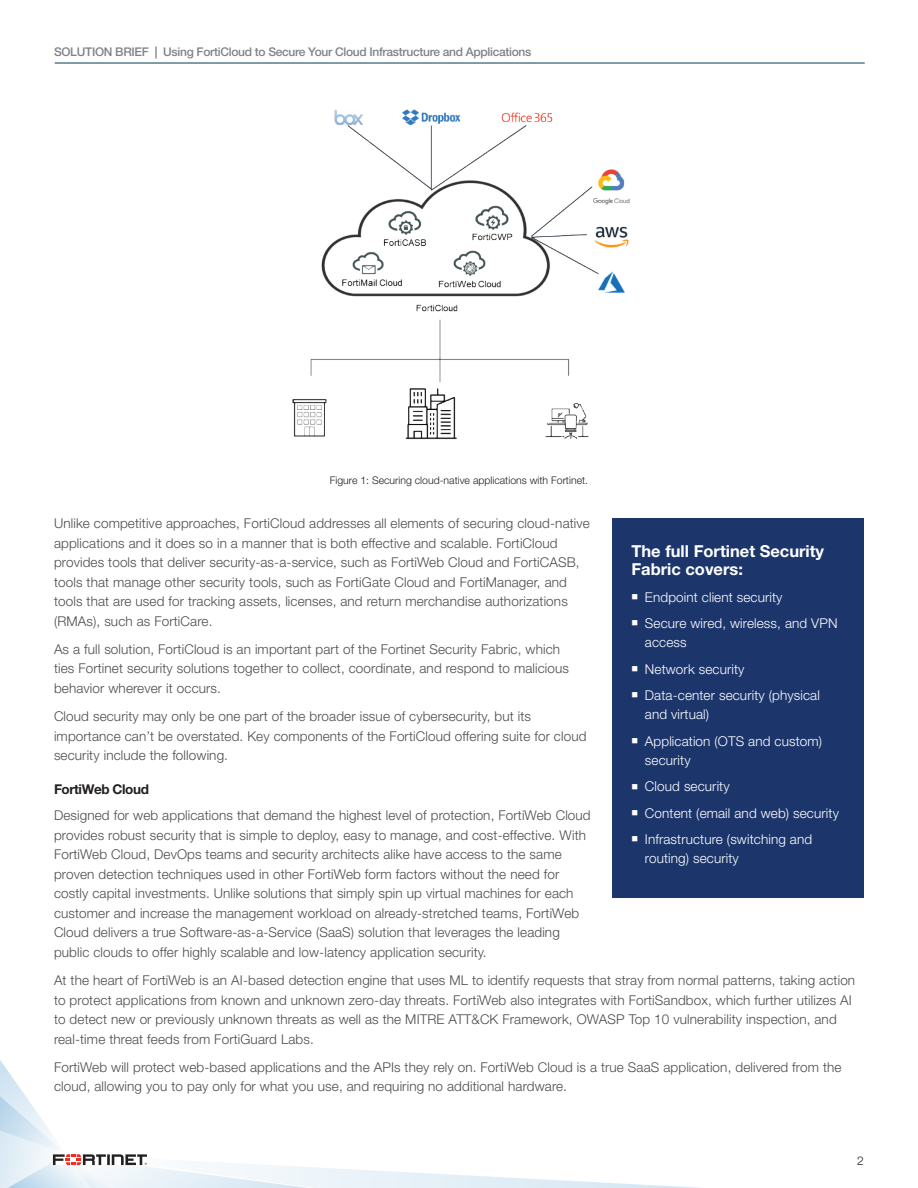
<style>
.page{position:relative;width:918px;height:1188px;background:#fff}
.page>*{position:absolute;margin:0;border:0;box-sizing:border-box;transform-origin:0 0}
.t1{font:700 16.5px/18px "Helvetica Neue LT Pro";color:#fff}
.t2{font:300 13.5px/19.5px "Helvetica Neue LT Pro";letter-spacing:.01em;color:#4b4c4d}
.t3{font:300 13.5px/19.5px "Helvetica Neue LT Pro";letter-spacing:.01em;color:#fff}
.t4{font:700 13.5px "Helvetica Neue LT Pro";letter-spacing:-.03em;color:#231f20}
.t5{font:500 12px "Helvetica Neue LT Pro";letter-spacing:-.025em;color:#808285}
.t6{font:300 12px "Helvetica Neue LT Pro";color:#231f20}
.t7{font:300 10.5px "Helvetica Neue LT Pro";color:#231f20}
.s1{font-weight:700}
</style>
<div class="page">
<svg style="left:0;top:1060px;width:701px;height:128px"></svg>
<hr style="left:55px;top:63px;width:810px;height:1px;background:#013d51">
<div style="left:612px;top:518px;width:252px;height:379px;background:#1c366c"></div>
<img style="left:292px;top:109px;width:338px;height:330px">
<p class="t5" style="left:54px;top:44px;width:479px">SOLUTION BRIEF <span class="s1">|</span> Using FortiCloud to Secure Your Cloud Infrastructure and Applications</p>
<p class="t7" style="left:330px;top:474px;width:260px">Figure 1: Securing cloud-native applications with Fortinet.</p>
<p class="t2" style="left:54px;top:513px;width:537px">Unlike competitive approaches, FortiCloud addresses all elements of securing cloud-native applications and it does so in a manner that is both effective and scalable. FortiCloud provides tools that deliver security-as-a-service, such as FortiWeb Cloud and FortiCASB, tools that manage other security tools, such as FortiGate Cloud and FortiManager, and tools that are used for tracking assets, licenses, and return merchandise authorizations (RMAs), such as FortiCare.</p>
<p class="t2" style="left:54px;top:639px;width:517px">As a full solution, FortiCloud is an important part of the Fortinet Security Fabric, which ties Fortinet security solutions together to collect, coordinate, and respond to malicious behavior wherever it occurs.</p>
<p class="t2" style="left:54px;top:706px;width:534px">Cloud security may only be one part of the broader issue of cybersecurity, but its importance can’t be overstated. Key components of the FortiCloud offering suite for cloud security include the following.</p>
<p class="t4" style="left:54px;top:781px;width:96px">FortiWeb Cloud</p>
<p class="t2" style="left:54px;top:805px;width:538px">Designed for web applications that demand the highest level of protection, FortiWeb Cloud provides robust security that is simple to deploy, easy to manage, and cost-effective. With FortiWeb Cloud, DevOps teams and security architects alike have access to the same proven detection techniques used in other FortiWeb form factors without the need for costly capital investments. Unlike solutions that simply spin up virtual machines for each customer and increase the management workload on already-stretched teams, FortiWeb Cloud delivers a true Software-as-a-Service (SaaS) solution that leverages the leading public clouds to offer highly scalable and low-latency application security.</p>
<p class="t2" style="left:54px;top:970px;width:803px">At the heart of FortiWeb is an AI-based detection engine that uses ML to identify requests that stray from normal patterns, taking action to protect applications from known and unknown zero-day threats. FortiWeb also integrates with FortiSandbox, which further utilizes AI to detect new or previously unknown threats as well as the MITRE ATT&amp;CK Framework, OWASP Top 10 vulnerability inspection, and real-time threat feeds from FortiGuard Labs.</p>
<p class="t2" style="left:54px;top:1057px;width:789px">FortiWeb will protect web-based applications and the APIs they rely on. FortiWeb Cloud is a true SaaS application, delivered from the cloud, allowing you to pay only for what you use, and requiring no additional hardware.</p>
<p class="t1" style="left:631px;top:542px;width:194px">The full Fortinet Security<br>Fabric covers:</p>
<p class="t3" style="left:631px;top:587px;width:153px">■ Endpoint client security</p>
<p class="t3" style="left:645px;top:613px;width:194px;text-indent:-14px">■ Secure wired, wireless, and VPN access</p>
<p class="t3" style="left:631px;top:659px;width:115px">■ Network security</p>
<p class="t3" style="left:645px;top:685px;width:176px;text-indent:-14px">■ Data-center security (physical and virtual)</p>
<p class="t3" style="left:645px;top:731px;width:179px;text-indent:-14px">■ Application (OTS and custom) security</p>
<p class="t3" style="left:631px;top:776px;width:100px">■ Cloud security</p>
<p class="t3" style="left:631px;top:803px;width:209px">■ Content (email and web) security</p>
<p class="t3" style="left:645px;top:829px;width:169px;text-indent:-14px">■ Infrastructure (switching and routing) security</p>
<p class="t6" style="left:857px;top:1154px;width:8px">2</p>
</div>
